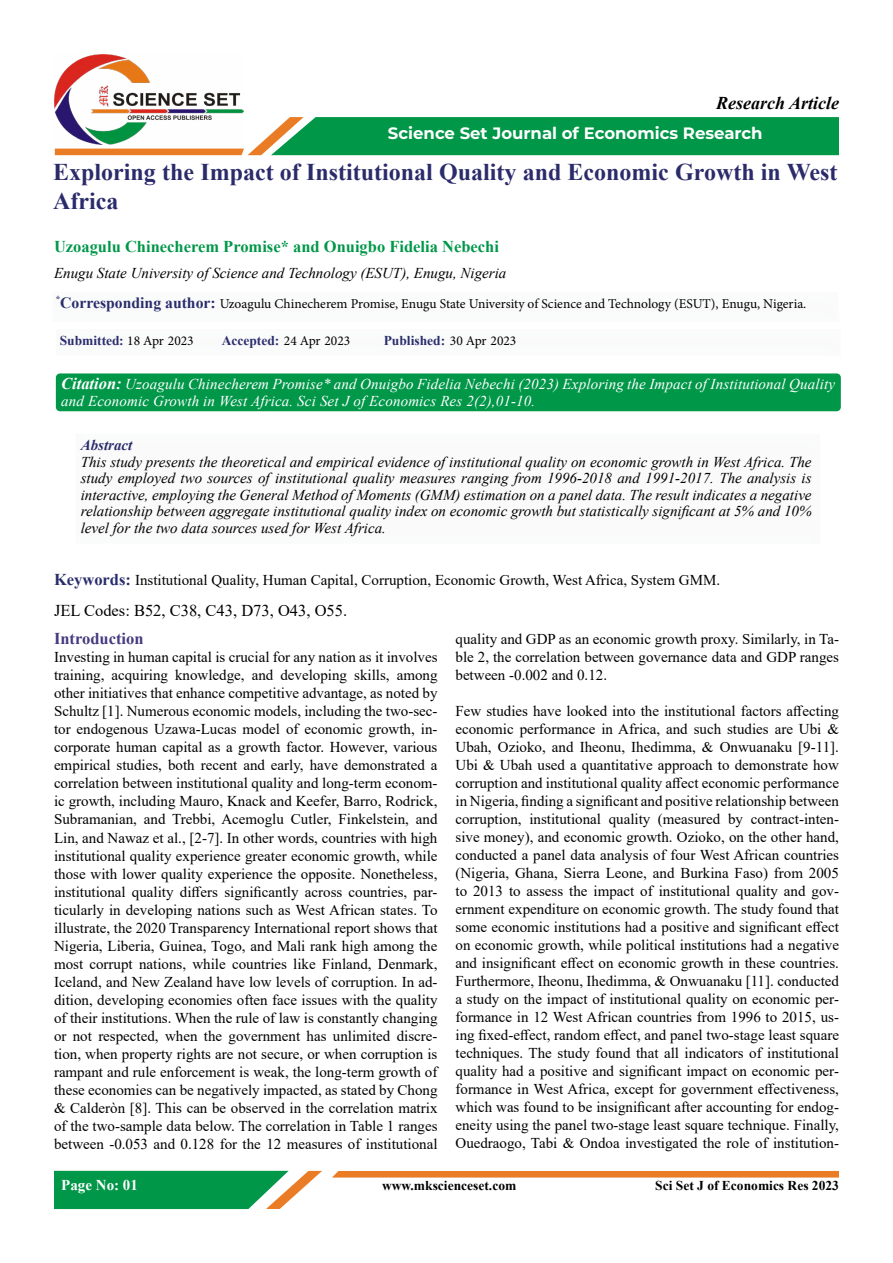
<style>
.page{position:relative;width:893px;height:1263px;background:#fff}
.page>*{position:absolute;margin:0;border:0;box-sizing:border-box;transform-origin:0 0}
.t1{font:700 24px/28.8px "Times New Roman";color:#2b2b6b}
.t2{font:italic 700 18px "Times New Roman";color:#000}
.t3{font:700 16.5px "Times New Roman";color:#009749}
.t4{font:700 16.5px "Montserrat";color:#fff}
.t5{font:16.5px "Times New Roman";color:#000}
.t6{font:700 16.5px "Times New Roman";color:#46397e}
.t7{font:15px/18px "Times New Roman";color:#000;text-align:justify}
.t8{font:italic 15px/16.5px "Times New Roman";color:#000;text-align:justify}
.t9{font:italic 15px/16.5px "Times New Roman";letter-spacing:.01em;color:#fff}
.t10{font:700 15px "Times New Roman";color:#fff}
.t11{font:italic 700 15px "Times New Roman";color:#292d6b}
.t12{font:13.5px "Minion Pro";color:#000}
.t13{font:700 13.5px "Times New Roman";color:#292d6b}
.t14{font:700 13.5px "Times New Roman";color:#000}
.s1{font-family:"Times New Roman";font-weight:700;font-size:15.75px;color:#292d6b}
.s2{font-family:"Minion Pro";font-weight:400;color:#000}
.s3{font-weight:700;font-size:16.5px}
.s4{font-weight:700;font-size:16.5px;color:#292d6b}
</style>
<div class="page">
<svg style="left:55px;top:117px;width:784px;height:38px;background:#269e55"></svg>
<svg style="left:54px;top:1171px;width:268px;height:38px;background:#31a461"></svg>
<div style="left:332px;top:1171px;width:507px;height:6px;background:#e97c24"></div>
<img style="left:54px;top:54px;width:190px;height:91px">
<div style="left:35px;top:276px;width:821px;height:53px;background:#fafbfb"></div>
<div style="left:43px;top:319px;width:811px;height:38px;background:#fafbfb"></div>
<div style="left:56px;top:373px;width:785px;height:38px;background:#009749;border-radius:4px"></div>
<div style="left:62px;top:424px;width:772px;height:121px;background:#fafafa"></div>
<p class="t2" style="left:716px;top:90px;width:124px">Research Article</p>
<p class="t4" style="left:388px;top:121px;width:376px">Science Set Journal of Economics Research</p>
<h1 class="t1" style="left:53px;top:157px;width:786px">Exploring the Impact of Institutional Quality and Economic Growth in West<br>Africa</h1>
<p class="t3" style="left:54px;top:235px;width:446px">Uzoagulu Chinecherem Promise* and Onuigbo Fidelia Nebechi</p>
<p class="t8" style="left:54px;top:265px;width:454px">Enugu State University of Science and Technology (ESUT), Enugu, Nigeria</p>
<p class="t12" style="left:56px;top:294px;width:752px"><sup>*</sup><span class="s1">Corresponding author:</span> Uzoagulu Chinecherem Promise, Enugu State University of Science and Technology (ESUT), Enugu, Nigeria.</p>
<p class="t13" style="left:60px;top:330px;width:136px">Submitted: <span class="s2">18 Apr 2023</span></p>
<p class="t13" style="left:222px;top:330px;width:130px">Accepted: <span class="s2">24 Apr 2023</span></p>
<p class="t13" style="left:384px;top:330px;width:134px">Published: <span class="s2">30 Apr 2023</span></p>
<p class="t9" style="left:61px;top:376px;width:775px"><span class="s3">Citation:</span> Uzoagulu Chinecherem Promise* and Onuigbo Fidelia Nebechi (2023) Exploring the Impact of Institutional Quality and Economic Growth in West Africa. Sci Set J of Economics Res 2(2),01-10.</p>
<p class="t11" style="left:81px;top:435px;width:53px">Abstract</p>
<p class="t8" style="left:81px;top:453px;width:732px">This study presents the theoretical and empirical evidence of institutional quality on economic growth in West Africa. The study employed two sources of institutional quality measures ranging from 1996-2018 and 1991-2017. The analysis is interactive, employing the General Method of Moments (GMM) estimation on a panel data. The result indicates a negative relationship between aggregate institutional quality index on economic growth but statistically significant at 5% and 10% level for the two data sources used for West Africa.</p>
<p class="t7" style="left:54px;top:570px;width:668px"><span class="s4">Keywords:</span> Institutional Quality, Human Capital, Corruption, Economic Growth, West Africa, System GMM.</p>
<p class="t5" style="left:54px;top:599px;width:295px">JEL Codes: B52, C38, C43, D73, O43, O55.</p>
<p class="t6" style="left:54px;top:627px;width:91px">Introduction</p>
<p class="t7" style="left:54px;top:648px;width:385px">Investing in human capital is crucial for any nation as it involves training, acquiring knowledge, and developing skills, among other initiatives that enhance competitive advantage, as noted by Schultz [1]. Numerous economic models, including the two-sec&shy;tor endogenous Uzawa-Lucas model of economic growth, in&shy;corporate human capital as a growth factor. However, various empirical studies, both recent and early, have demonstrated a correlation between institutional quality and long-term econom&shy;ic growth, including Mauro, Knack and Keefer, Barro, Rodrick, Subramanian, and Trebbi, Acemoglu Cutler, Finkelstein, and Lin, and Nawaz et al., [2-7]. In other words, countries with high institutional quality experience greater economic growth, while those with lower quality experience the opposite. Nonetheless, institutional quality differs significantly across countries, par&shy;ticularly in developing nations such as West African states. To illustrate, the 2020 Transparency International report shows that Nigeria, Liberia, Guinea, Togo, and Mali rank high among the most corrupt nations, while countries like Finland, Denmark, Iceland, and New Zealand have low levels of corruption. In ad&shy;dition, developing economies often face issues with the quality of their institutions. When the rule of law is constantly changing or not respected, when the government has unlimited discre&shy;tion, when property rights are not secure, or when corruption is rampant and rule enforcement is weak, the long-term growth of these economies can be negatively impacted, as stated by Chong &amp; Calderòn [8]. This can be observed in the correlation matrix of the two-sample data below. The correlation in Table 1 ranges between -0.053 and 0.128 for the 12 measures of institutional</p>
<p class="t7" style="left:455px;top:629px;width:385px">quality and GDP as an economic growth proxy. Similarly, in Ta&shy;ble 2, the correlation between governance data and GDP ranges between -0.002 and 0.12.</p>
<p class="t7" style="left:455px;top:701px;width:385px">Few studies have looked into the institutional factors affecting economic performance in Africa, and such studies are Ubi &amp; Ubah, Ozioko, and Iheonu, Ihedimma, &amp; Onwuanaku [9-11].<br>Ubi &amp; Ubah used a quantitative approach to demonstrate how corruption and institutional quality affect economic performance in Nigeria, finding a significant and positive relationship between corruption, institutional quality (measured by contract-inten&shy;sive money), and economic growth. Ozioko, on the other hand, conducted a panel data analysis of four West African countries (Nigeria, Ghana, Sierra Leone, and Burkina Faso) from 2005 to 2013 to assess the impact of institutional quality and gov&shy;ernment expenditure on economic growth. The study found that some economic institutions had a positive and significant effect on economic growth, while political institutions had a negative and insignificant effect on economic growth in these countries.<br>Furthermore, Iheonu, Ihedimma, &amp; Onwuanaku [11]. conducted a study on the impact of institutional quality on economic per&shy;formance in 12 West African countries from 1996 to 2015, us&shy;ing fixed-effect, random effect, and panel two-stage least square techniques. The study found that all indicators of institutional quality had a positive and significant impact on economic per&shy;formance in West Africa, except for government effectiveness, which was found to be insignificant after accounting for endog&shy;eneity using the panel two-stage least square technique. Finally, Ouedraogo, Tabi &amp; Ondoa investigated the role of institution-</p>
<p class="t10" style="left:61px;top:1174px;width:78px">Page No: 01</p>
<p class="t14" style="left:382px;top:1175px;width:136px">www.mkscienceset.com</p>
<p class="t14" style="left:655px;top:1175px;width:185px">Sci Set J of Economics Res 2023</p>
</div>
